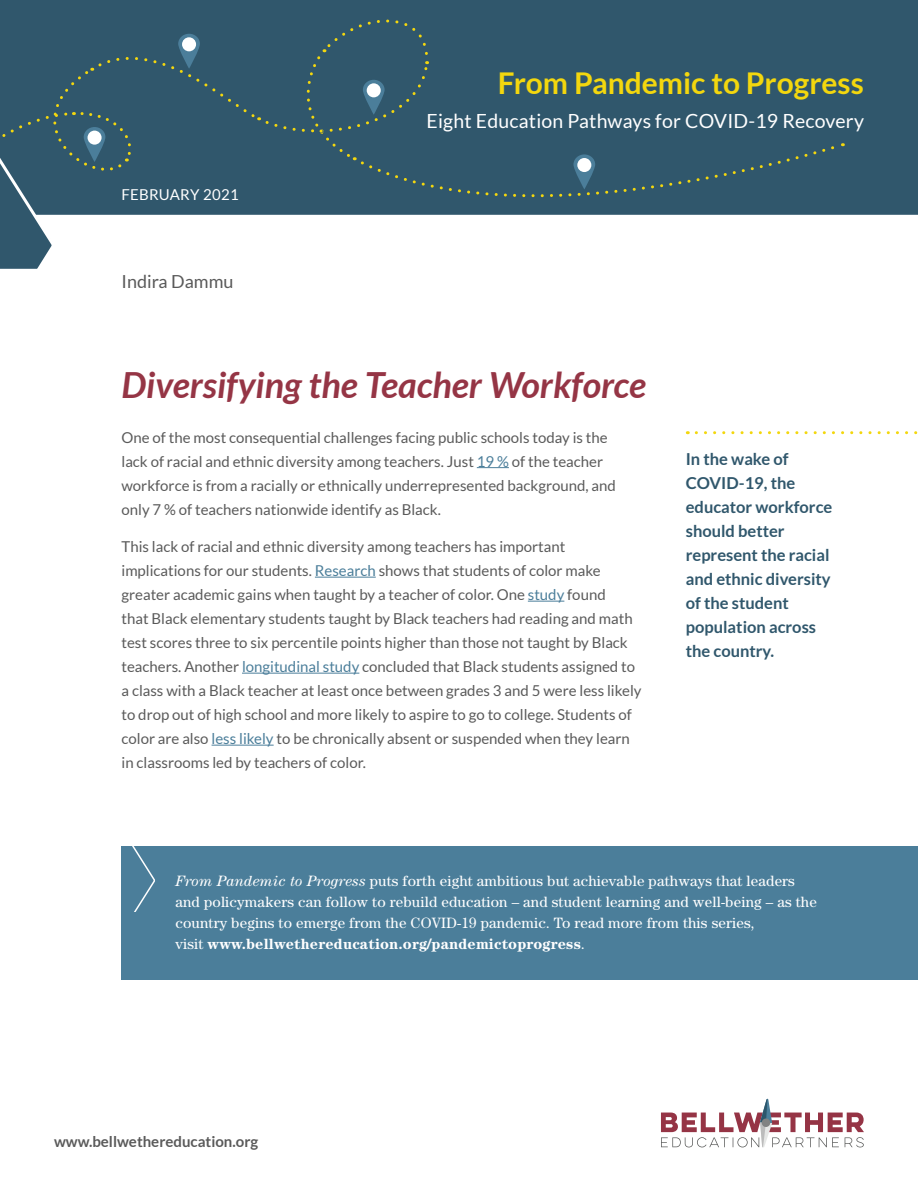
<style>
.page{position:relative;width:918px;height:1188px;background:#fff}
.page>*{position:absolute;margin:0;border:0;box-sizing:border-box;transform-origin:0 0}
.SectionHead{font:italic 700 36px "Lato";color:#953545}
.t1{font:700 30px "Lato";color:#f3d70e}
.t2{font:19.5px "Lato";letter-spacing:.01em;color:#fff}
.BodyCopy{font:18px "Lato";color:#5a5a5a}
.Header_1_new{font:700 16.5px/24px "Lato";color:#30576c}
.BodyCopy-2{font:15px/24px "Lato";color:#5a5a5a}
.t3{font:15px/21px "Century Std";letter-spacing:.01em;color:#fff}
.t4{font:700 15px "Lato";color:#5a5a5a}
.BodyCopy-3{font:15px "Lato";letter-spacing:.02em;color:#fff}
.s1{color:#4b7e9a}
.s2{font-style:italic}
.s3{font-family:"Century";font-weight:700}
</style>
<div class="page">
<svg style="left:661px;top:1099px;width:203px;height:49px"></svg>
<hr style="left:477px;top:467px;width:32px;height:1px;background:#4b7e9a">
<hr style="left:315px;top:577px;width:61px;height:1px;background:#4b7e9a">
<hr style="left:528px;top:601px;width:36px;height:1px;background:#4b7e9a">
<hr style="left:242px;top:673px;width:117px;height:1px;background:#4b7e9a">
<hr style="left:212px;top:745px;width:62px;height:1px;background:#4b7e9a">
<div style="left:122px;top:847px;width:796px;height:133px;background:#4b7e9a"></div>
<svg style="left:132px;top:847px;width:23px;height:65px"></svg>
<svg style="left:696px;top:431px;width:222px;height:3px"></svg>
<div style="left:0;top:0;width:918px;height:215px;background:#30576c"></div>
<div style="left:430px;top:142px;width:412px;height:73px;background:#30576c"></div>
<svg style="left:573px;top:154px;width:22px;height:35px"></svg>
<div style="left:577px;top:158px;width:14px;height:14px;background:#fff;border-radius:50%"></div>
<svg style="left:0;top:10px;width:430px;height:259px"></svg>
<p class="BodyCopy-3" style="left:122px;top:187px;width:119px">FEBRUARY 2021</p>
<p class="BodyCopy" style="left:122px;top:272px;width:113px">Indira Dammu</p>
<p class="t1" style="left:498px;top:66px;width:368px">From Pandemic to Progress</p>
<p class="t2" style="left:427px;top:110px;width:439px">Eight Education Pathways for COVID-19 Recovery</p>
<p class="SectionHead" style="left:122px;top:365px;width:526px">Diversifying the Teacher Workforce</p>
<p class="BodyCopy-2" style="left:122px;top:425px;width:496px">One of the most consequential challenges facing public schools today is the lack of racial and ethnic diversity among teachers. Just <span class="s1">19 %</span> of the teacher workforce is from a racially or ethnically underrepresented background, and only 7 % of teachers nationwide identify as Black.</p>
<p class="BodyCopy-2" style="left:122px;top:535px;width:522px">This lack of racial and ethnic diversity among teachers has important implications for our students. <span class="s1">Research</span> shows that students of color make greater academic gains when taught by a teacher of color. One <span class="s1">study</span> found<br>that Black elementary students taught by Black teachers had reading and math test scores three to six percentile points higher than those not taught by Black teachers. Another <span class="s1">longitudinal study</span> concluded that Black students assigned to a class with a Black teacher at least once between grades 3 and 5 were less likely to drop out of high school and more likely to aspire to go to college. Students of color are also <span class="s1">less likely</span> to be chronically absent or suspended when they learn in classrooms led by teachers of color.</p>
<p class="Header_1_new" style="left:686px;top:447px;width:148px">In the wake of<br>COVID-19, the educator workforce should better represent the racial and ethnic diversity of the student population across the country.</p>
<p class="t3" style="left:176px;top:870px;width:643px"><span class="s2">From Pandemic to Progress</span> puts forth eight ambitious but achievable pathways that leaders and policymakers can follow to rebuild education – and student learning and well-being – as the country begins to emerge from the COVID-19 pandemic. To read more from this series,<br>visit <span class="s3">www.bellwethereducation.org/pandemictoprogress</span>.</p>
<p class="t4" style="left:54px;top:1133px;width:206px">www.bellwethereducation.org</p>
</div>
